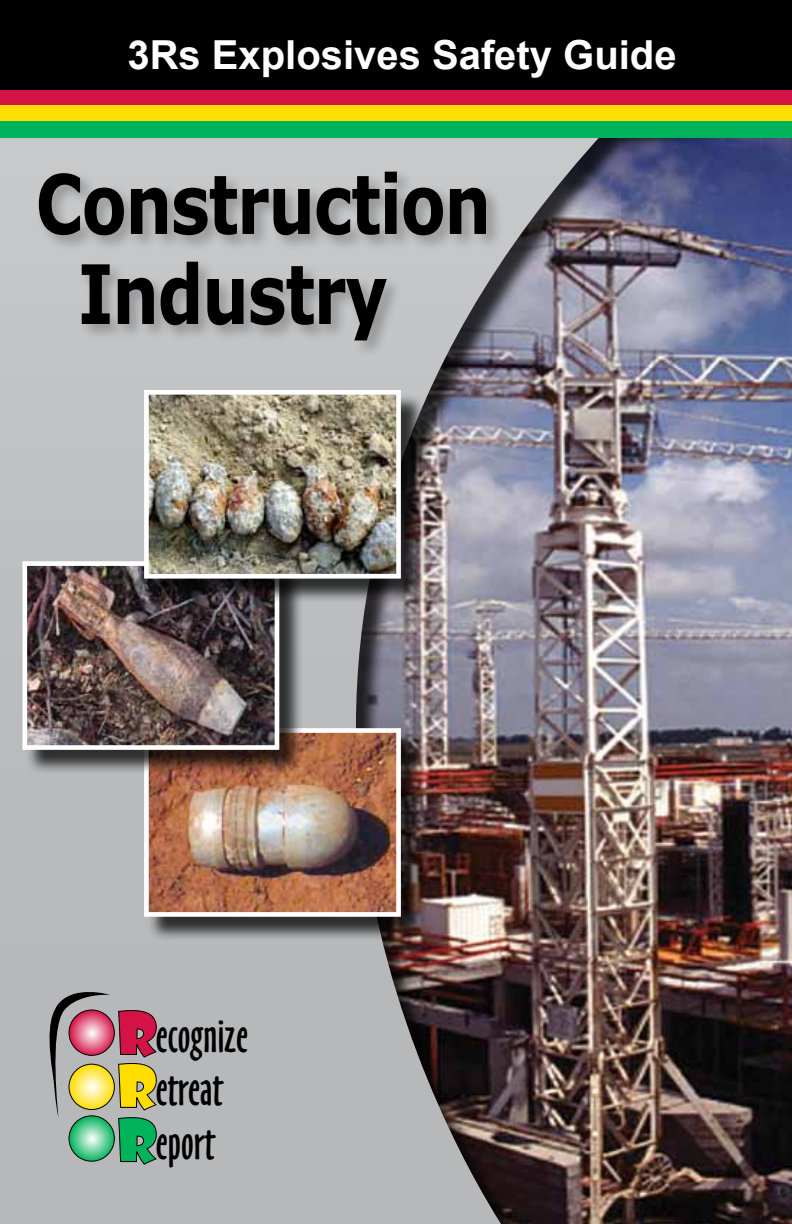
<style>
.page{position:relative;width:792px;height:1224px;background:#fff}
.page>*{position:absolute;margin:0;border:0;box-sizing:border-box;transform-origin:0 0}
.t1{font:700 82px/90px "Verdana";letter-spacing:-.02em;color:#000;scale:.8 1}
.t2{font:57.4px "Showcard Gothic";color:#d31245}
.t3{font:57.4px "Showcard Gothic";color:#fd0}
.t4{font:57.4px "Showcard Gothic";color:#00b259}
.t5{font:44px/53.6px "Oz Handicraft BT";color:#000}
.t6{font:700 40px "Arial";color:#fff}
</style>
<div class="page">
<img style="left:0;top:138px;width:792px;height:1086px">
<div style="left:0;top:0;width:792px;height:102px;background:#000"></div>
<div style="left:0;top:90px;width:792px;height:16px;background:#d31245"></div>
<div style="left:0;top:105px;width:792px;height:16px;background:#fd0"></div>
<div style="left:0;top:121px;width:792px;height:17px;background:#00b259"></div>
<div style="left:35px;top:168px;width:469px;height:191px;background:#000;opacity:.25"></div>
<div style="left:147px;top:731px;width:279px;height:210px;background:#000;opacity:.75"></div>
<img style="left:150px;top:734px;width:245px;height:177px">
<div style="left:144px;top:728px;width:257px;height:189px;border:5px solid #fff"></div>
<svg style="left:69px;top:1010px;width:45px;height:45px"></svg>
<svg style="left:69px;top:1064px;width:45px;height:46px"></svg>
<svg style="left:69px;top:1116px;width:45px;height:45px;background:#5bc992"></svg>
<div style="left:69px;top:1116px;width:46px;height:45px;border:1px solid #000;border-radius:50%"></div>
<svg style="left:50px;top:992px;width:60px;height:126px;background:#b39984"></svg>
<svg style="left:118px;top:1001px;width:39px;height:164px;background:#a4a6a8"></svg>
<div style="left:26px;top:564px;width:278px;height:211px;background:#000;opacity:.75"></div>
<img style="left:28px;top:567px;width:245px;height:177px">
<div style="left:22px;top:561px;width:257px;height:189px;border:5px solid #fff"></div>
<div style="left:147px;top:393px;width:279px;height:210px;background:#000;opacity:.75"></div>
<img style="left:150px;top:396px;width:245px;height:177px">
<div style="left:144px;top:390px;width:257px;height:189px;border:5px solid #fff"></div>
<p class="t6" style="left:127px;top:33px;width:551px">3Rs Explosives Safety Guide</p>
<h1 class="t1" style="left:78px;top:156px;width:518px;text-indent:-42px">Construction<br>Industry</h1>
<h2 class="t2" style="left:117px;top:995px;width:41px">R</h2>
<h2 class="t3" style="left:117px;top:1048px;width:41px">R</h2>
<h2 class="t4" style="left:117px;top:1102px;width:41px">R</h2>
<p class="t5" style="left:156px;top:1009px;width:94px">ecognize etreat eport</p>
</div>
